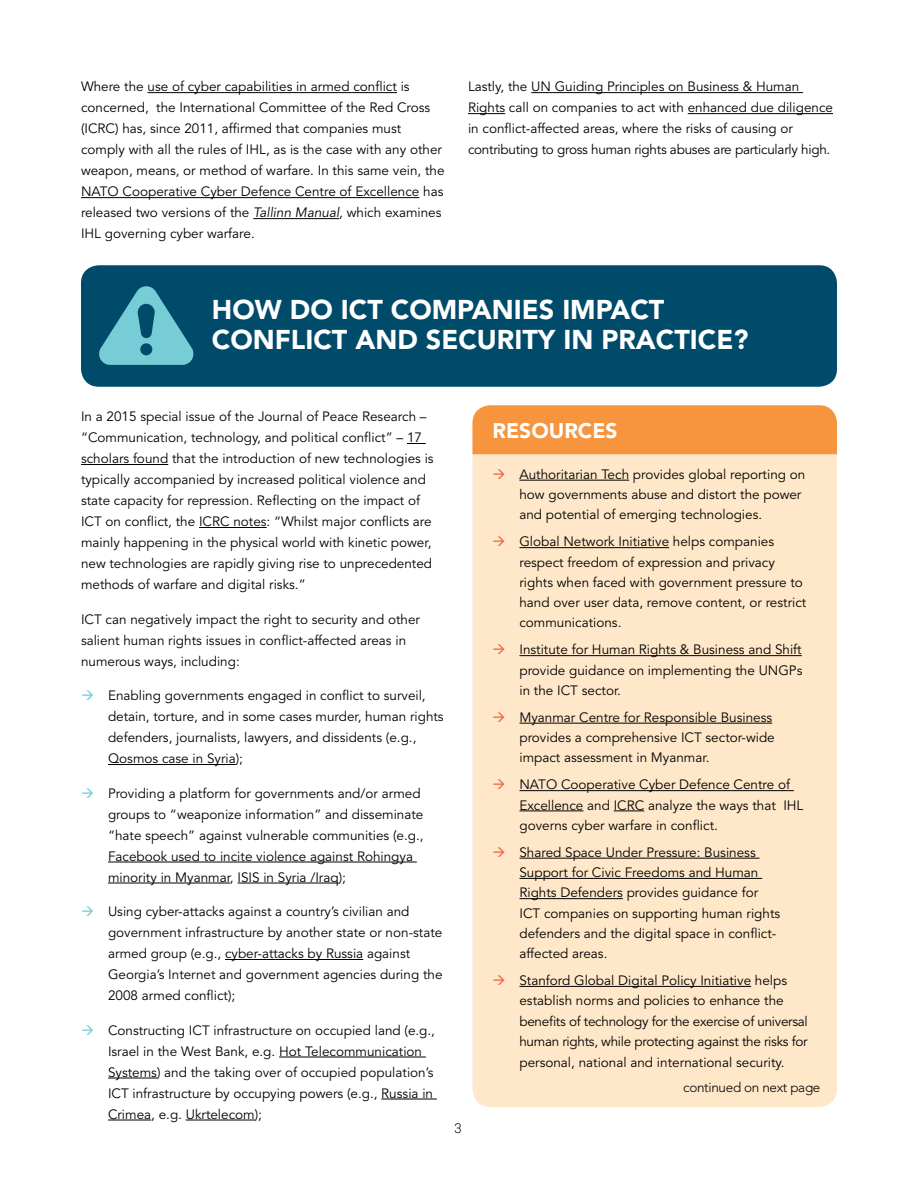
<style>
.page{position:relative;width:918px;height:1188px;background:#fff}
.page>*{position:absolute;margin:0;border:0;box-sizing:border-box;transform-origin:0 0}
.t1{font:900 27px/30px "Avenir";color:#fff}
.t2{font:900 21px "Avenir";color:#fff}
.t3{font:13.5px/21px "Avenir";color:#000}
.t4{font:300 13.5px "Avenir";letter-spacing:-.02em;color:#000}
.t5{font:300 13.5px "Roboto Slab";color:#000}
.s1{font-style:italic}
.s2{color:#77cdd6}
.s3{color:#e76b45}
</style>
<div class="page">
<div style="left:472px;top:405px;width:365px;height:702px;background:#ffe8c9;border-radius:18px"></div>
<svg style="left:407px;top:443px;width:19px;height:1px"></svg>
<hr style="left:81px;top:464px;width:87px;height:1px;background:#000">
<hr style="left:199px;top:527px;width:68px;height:1px;background:#000">
<hr style="left:108px;top:764px;width:128px;height:1px;background:#000">
<hr style="left:108px;top:862px;width:309px;height:1px;background:#000">
<hr style="left:108px;top:883px;width:122px;height:1px;background:#000">
<hr style="left:238px;top:883px;width:101px;height:1px;background:#000">
<hr style="left:225px;top:959px;width:138px;height:1px;background:#000">
<hr style="left:279px;top:1057px;width:147px;height:1px;background:#000">
<hr style="left:108px;top:1078px;width:49px;height:1px;background:#000">
<hr style="left:381px;top:1099px;width:56px;height:1px;background:#000">
<hr style="left:108px;top:1120px;width:43px;height:1px;background:#000">
<hr style="left:186px;top:1120px;width:69px;height:1px;background:#000">
<div style="left:81px;top:265px;width:756px;height:122px;background:#004b6a;border-radius:18px"></div>
<div style="left:472px;top:405px;width:365px;height:49px;background:#f7943e"></div>
<svg style="left:99px;top:286px;width:95px;height:79px"></svg>
<hr style="left:519px;top:480px;width:110px;height:1px;background:#000">
<hr style="left:519px;top:547px;width:150px;height:1px;background:#000">
<hr style="left:519px;top:655px;width:283px;height:1px;background:#000">
<hr style="left:519px;top:723px;width:253px;height:1px;background:#000">
<hr style="left:519px;top:790px;width:275px;height:1px;background:#000">
<hr style="left:519px;top:811px;width:64px;height:1px;background:#000">
<hr style="left:614px;top:811px;width:30px;height:1px;background:#000">
<hr style="left:519px;top:858px;width:241px;height:1px;background:#000">
<hr style="left:519px;top:878px;width:243px;height:1px;background:#000">
<hr style="left:519px;top:898px;width:104px;height:1px;background:#000">
<hr style="left:519px;top:986px;width:232px;height:1px;background:#000">
<hr style="left:148px;top:92px;width:249px;height:1px;background:#000">
<hr style="left:81px;top:197px;width:338px;height:1px;background:#000">
<hr style="left:253px;top:218px;width:86px;height:1px;background:#000">
<hr style="left:531px;top:92px;width:272px;height:1px;background:#000">
<hr style="left:468px;top:113px;width:37px;height:1px;background:#000">
<hr style="left:688px;top:113px;width:145px;height:1px;background:#000">
<p class="t3" style="left:81px;top:77px;width:365px">Where the use of cyber capabilities in armed conflict is concerned, the International Committee of the Red Cross (ICRC) has, since 2011, affirmed that companies must comply with all the rules of IHL, as is the case with any other weapon, means, or method of warfare. In this same vein, the NATO Cooperative Cyber Defence Centre of Excellence has released two versions of the <span class="s1">Tallinn Manual</span>, which examines IHL governing cyber warfare.</p>
<p class="t3" style="left:468px;top:77px;width:367px">Lastly, the UN Guiding Principles on Business &amp; Human Rights call on companies to act with enhanced due diligence in conflict-affected areas, where the risks of causing or contributing to gross human rights abuses are particularly high.</p>
<h1 class="t1" style="left:212px;top:294px;width:538px">HOW DO ICT COMPANIES IMPACT<br>CONFLICT AND SECURITY IN PRACTICE?</h1>
<p class="t3" style="left:81px;top:406px;width:354px">In a 2015 special issue of the Journal of Peace Research – “Communication, technology, and political conflict” – 17 scholars found that the introduction of new technologies is typically accompanied by increased political violence and state capacity for repression. Reflecting on the impact of ICT on conflict, the ICRC notes: “Whilst major conflicts are mainly happening in the physical world with kinetic power, new technologies are rapidly giving rise to unprecedented methods of warfare and digital risks.”</p>
<p class="t3" style="left:81px;top:609px;width:341px">ICT can negatively impact the right to security and other salient human rights issues in conflict-affected areas in numerous ways, including:</p>
<p class="t3" style="left:108px;top:685px;width:337px;text-indent:-27px"><span class="s2">→</span> Enabling governments engaged in conflict to surveil, detain, torture, and in some cases murder, human rights defenders, journalists, lawyers, and dissidents (e.g., Qosmos case in Syria);</p>
<p class="t3" style="left:108px;top:783px;width:317px;text-indent:-27px"><span class="s2">→</span> Providing a platform for governments and/or armed groups to “weaponize information” and disseminate “hate speech” against vulnerable communities (e.g., Facebook used to incite violence against Rohingya minority in Myanmar, ISIS in Syria /Iraq);</p>
<p class="t3" style="left:108px;top:902px;width:336px;text-indent:-27px"><span class="s2">→</span> Using cyber-attacks against a country’s civilian and government infrastructure by another state or non-state armed group (e.g., cyber-attacks by Russia against Georgia’s Internet and government agencies during the 2008 armed conflict);</p>
<p class="t3" style="left:108px;top:1020px;width:329px;text-indent:-27px"><span class="s2">→</span> Constructing ICT infrastructure on occupied land (e.g., Israel in the West Bank, e.g. Hot Telecommunication Systems) and the taking over of occupied population’s ICT infrastructure by occupying powers (e.g., Russia in Crimea, e.g. Ukrtelecom);</p>
<p class="t5" style="left:455px;top:1119px;width:9px">3</p>
<h2 class="t2" style="left:492px;top:418px;width:127px">RESOURCES</h2>
<p class="t3" style="left:519px;top:464px;width:287px;line-height:20.2px;text-indent:-27px"><span class="s3">→</span> Authoritarian Tech provides global reporting on how governments abuse and distort the power and potential of emerging technologies.</p>
<p class="t3" style="left:519px;top:532px;width:288px;line-height:20.2px;text-indent:-27px"><span class="s3">→</span> Global Network Initiative helps companies respect freedom of expression and privacy rights when faced with government pressure to hand over user data, remove content, or restrict communications.</p>
<p class="t3" style="left:519px;top:640px;width:285px;line-height:20.2px;text-align:justify;text-indent:-27px"><span class="s3">→</span> Institute for Human Rights &amp; Business and Shift provide guidance on implementing the UNGPs in the ICT sector.</p>
<p class="t3" style="left:519px;top:707px;width:257px;line-height:20.2px;text-indent:-27px"><span class="s3">→</span> Myanmar Centre for Responsible Business provides a comprehensive ICT sector-wide impact assessment in Myanmar.</p>
<p class="t3" style="left:519px;top:775px;width:285px;line-height:20.2px;text-indent:-27px"><span class="s3">→</span> NATO Cooperative Cyber Defence Centre of<br>Excellence and ICRC analyze the ways that IHL governs cyber warfare in conflict.</p>
<p class="t3" style="left:519px;top:842px;width:262px;line-height:20.2px;text-indent:-27px"><span class="s3">→</span> Shared Space Under Pressure: Business Support for Civic Freedoms and Human Rights Defenders provides guidance for ICT companies on supporting human rights defenders and the digital space in conflict&shy;affected areas.</p>
<p class="t3" style="left:519px;top:971px;width:290px;line-height:20.4px;text-indent:-27px"><span class="s3">→</span> Stanford Global Digital Policy Initiative helps establish norms and policies to enhance the benefits of technology for the exercise of universal human rights, while protecting against the risks for personal, national and international security.</p>
<p class="t4" style="left:683px;top:1079px;width:139px">continued on next page</p>
</div>
